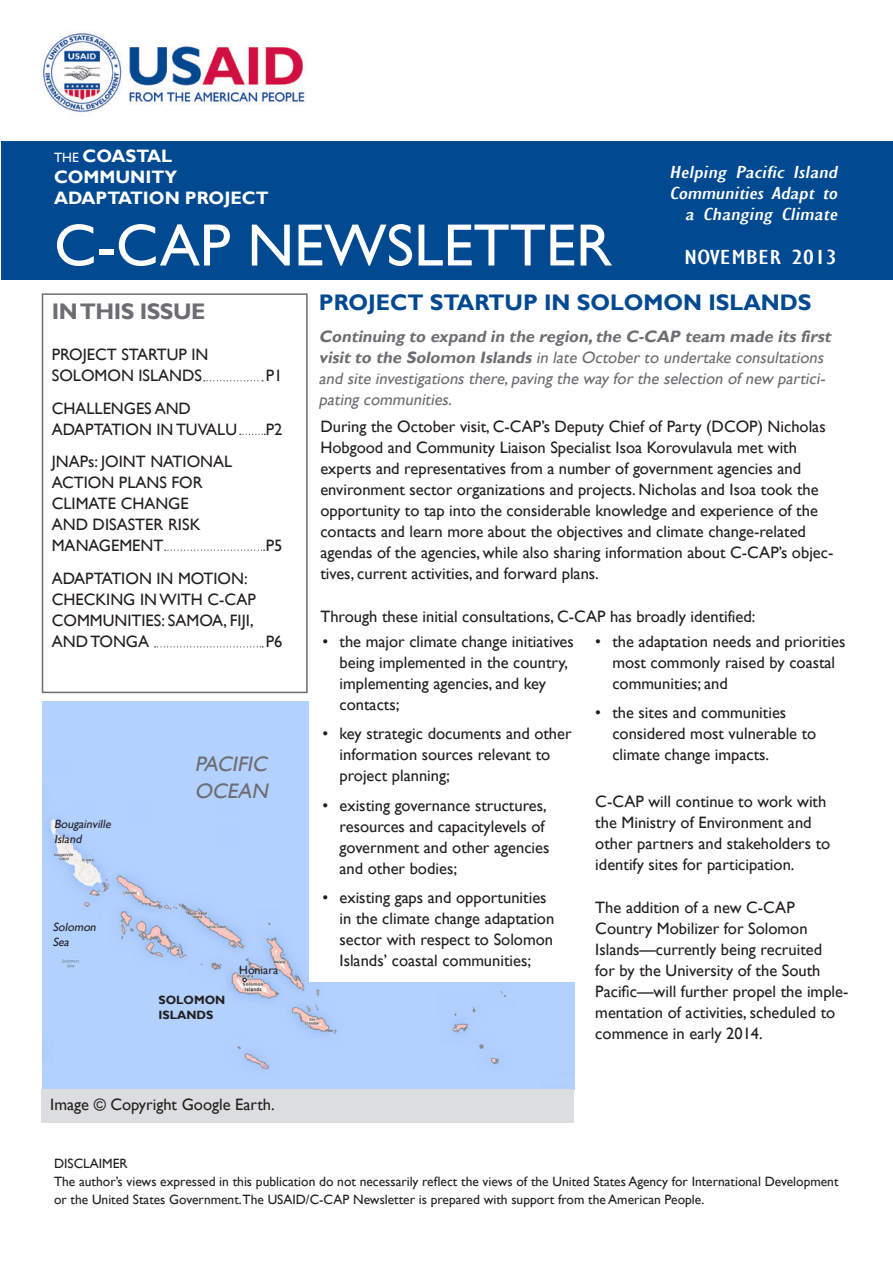
<style>
.page{position:relative;width:893px;height:1263px;background:#fff}
.page>*{position:absolute;margin:0;border:0;box-sizing:border-box;transform-origin:0 0}
.t1{font:60px "Gill Sans";color:#fff}
.Article_Title_1{font:700 22.5px "Gill Sans";color:#014990}
.t2{font:700 22.5px "Gill Sans";letter-spacing:-.02em;color:#6c6d70}
.t3{font:condensed 21px "Gill Sans";color:#fff;scale:1.5 1}
.t4{font:italic 21px/27px "Gill Sans";color:#6c6d70}
.t5{font:italic condensed 18px/21px "Gill Sans";color:#fff;text-align:right;scale:1.5 1}
.t6{font:700 18px/21px "Gill Sans";color:#fff}
.t7{font:16.5px/21px "Gill Sans";color:#231f20}
.t8{font:italic 16.5px/21px "Gill Sans";color:#6c6d70}
.t9{font:13.5px/18px "Gill Sans";color:#231f20}
.t10{font:italic 12px/15px "Gill Sans";color:#231f20}
.t11{font:700 12px/15px "Gill Sans";color:#231f20}
.t12{font:12px "Gill Sans";color:#231f20}
.s1{font-weight:400;font-size:13.5px}
.s2{font-weight:700}
</style>
<div class="page">
<img style="left:42px;top:33px;width:263px;height:80px">
<div style="left:1px;top:141px;width:891px;height:139px;background:#014990"></div>
<img style="left:42px;top:702px;width:532px;height:388px">
<div style="left:42px;top:293px;width:266px;height:400px;border:2px solid #6c6d70"></div>
<svg style="left:204px;top:380px;width:59px;height:1px"></svg>
<svg style="left:240px;top:434px;width:25px;height:1px"></svg>
<svg style="left:165px;top:550px;width:100px;height:1px"></svg>
<svg style="left:154px;top:646px;width:109px;height:1px"></svg>
<div style="left:42px;top:1090px;width:532px;height:33px;background:#dcdddf"></div>
<svg style="left:242px;top:978px;width:5px;height:4px"></svg>
<div style="left:310px;top:635px;width:269px;height:347px;background:#fff"></div>
<p class="t6" style="left:54px;top:146px;width:216px"><span class="s1">THE</span> COASTAL<br>COMMUNITY<br>ADAPTATION PROJECT</p>
<h1 class="t1" style="left:54px;top:210px;width:560px">C-CAP NEWSLETTER</h1>
<p class="t2" style="left:52px;top:298px;width:155px">IN THIS ISSUE</p>
<p class="t7" style="left:52px;top:344px;width:158px">PROJECT STARTUP IN<br>SOLOMON ISLANDS</p>
<p class="t5" style="left:669px;top:162px;width:116px">Helping Pacific Island<br>Communities Adapt to a Changing Climate</p>
<p class="t3" style="left:684px;top:245px;width:104px">NOVEMBER 2013</p>
<p class="Article_Title_1" style="left:319px;top:289px;width:494px">PROJECT STARTUP IN SOLOMON ISLANDS</p>
<p class="t8" style="left:319px;top:326px;width:517px"><span class="s2">Continuing to expand in the region,the C-CAP team made its first visitto the Solomon Islands</span> in late October to undertake consultations and site investigations there,paving the way for the selection of new partici&shy;pating communities.</p>
<p class="t7" style="left:320px;top:416px;width:514px">During the October visit, C-CAP’s Deputy Chief of Party (DCOP) Nicholas Hobgood and Community Liaison Specialist Isoa Korovulavula met with experts and representatives from a number of government agencies and environment sector organizations and projects. Nicholas and Isoa took the opportunity to tap into the considerable knowledge and experience of the contacts and learn more about the objectives and climate change-related agendas of the agencies, while also sharing information about C-CAP’s objec&shy;tives, current activities, and forward plans.</p>
<p class="t7" style="left:320px;top:606px;width:437px">Through these initial consultations, C-CAP has broadly identified:</p>
<p class="t7" style="left:266px;top:365px;width:18px">P1</p>
<p class="t7" style="left:52px;top:398px;width:187px">CHALLENGES AND<br>ADAPTATION IN TUVALU</p>
<p class="t7" style="left:266px;top:419px;width:18px">P2</p>
<p class="t7" style="left:52px;top:452px;width:182px">JNAPs: JOINT NATIONAL<br>ACTION PLANS FOR<br>CLIMATE CHANGE<br>AND DISASTER RISK<br>MANAGEMENT</p>
<p class="t7" style="left:266px;top:536px;width:18px">P5</p>
<p class="t7" style="left:52px;top:568px;width:206px">ADAPTATION IN MOTION:<br>CHECKING IN WITH C-CAP<br>COMMUNITIES: SAMOA, FIJI,<br>AND TONGA</p>
<p class="t7" style="left:612px;top:631px;width:235px;text-indent:-17px">• the adaptation needs and priorities most commonly raised by coastal communities; and</p>
<p class="t7" style="left:612px;top:703px;width:206px;text-indent:-17px">• the sites and communities considered most vulnerable to climate change impacts.</p>
<p class="t7" style="left:340px;top:631px;width:236px;text-indent:-17px">• the major climate change initiatives being implemented in the country, implementing agencies, and key contacts;</p>
<p class="t7" style="left:340px;top:724px;width:234px;text-indent:-17px">• key strategic documents and other information sources relevant to project planning;</p>
<p class="t7" style="left:340px;top:795px;width:211px;text-indent:-17px">• existing governance structures, resources and capacitylevels of government and other agencies and other bodies;</p>
<p class="t7" style="left:340px;top:888px;width:216px;text-indent:-17px">• existing gaps and opportunities in the climate change adaptation sector with respect to Solomon<br>Islands’ coastal communities;</p>
<p class="t7" style="left:266px;top:631px;width:18px">P6</p>
<p class="t4" style="left:195px;top:751px;width:79px">PACIFIC<br>OCEAN</p>
<p class="t7" style="left:595px;top:791px;width:236px">C-CAP will continue to work with the Ministry of Environment and other partners and stakeholders to identify sites for participation.</p>
<p class="t7" style="left:595px;top:897px;width:255px">The addition of a new C-CAP<br>Country Mobilizer for Solomon<br>Islands—currently being recruited<br>for by the University of the South<br>Pacific—will further propel the imple&shy;mentation of activities, scheduled to commence in early 2014.</p>
<p class="t10" style="left:54px;top:816px;width:61px">Bougainville<br>Island</p>
<p class="t10" style="left:53px;top:920px;width:47px">Solomon<br>Sea</p>
<p class="t12" style="left:239px;top:963px;width:40px">Honiara</p>
<p class="t11" style="left:158px;top:993px;width:68px">SOLOMON<br>ISLANDS</p>
<p class="t7" style="left:50px;top:1094px;width:226px">Image © Copyright Google Earth.</p>
<p class="t9" style="left:54px;top:1155px;width:786px">DISCLAIMER<br>The author’s views expressed in this publication do not necessarily reflect the views of the United States Agency for International Development or the United States Government.The USAID/C-CAP Newsletter is prepared with support from the American People.</p>
</div>
